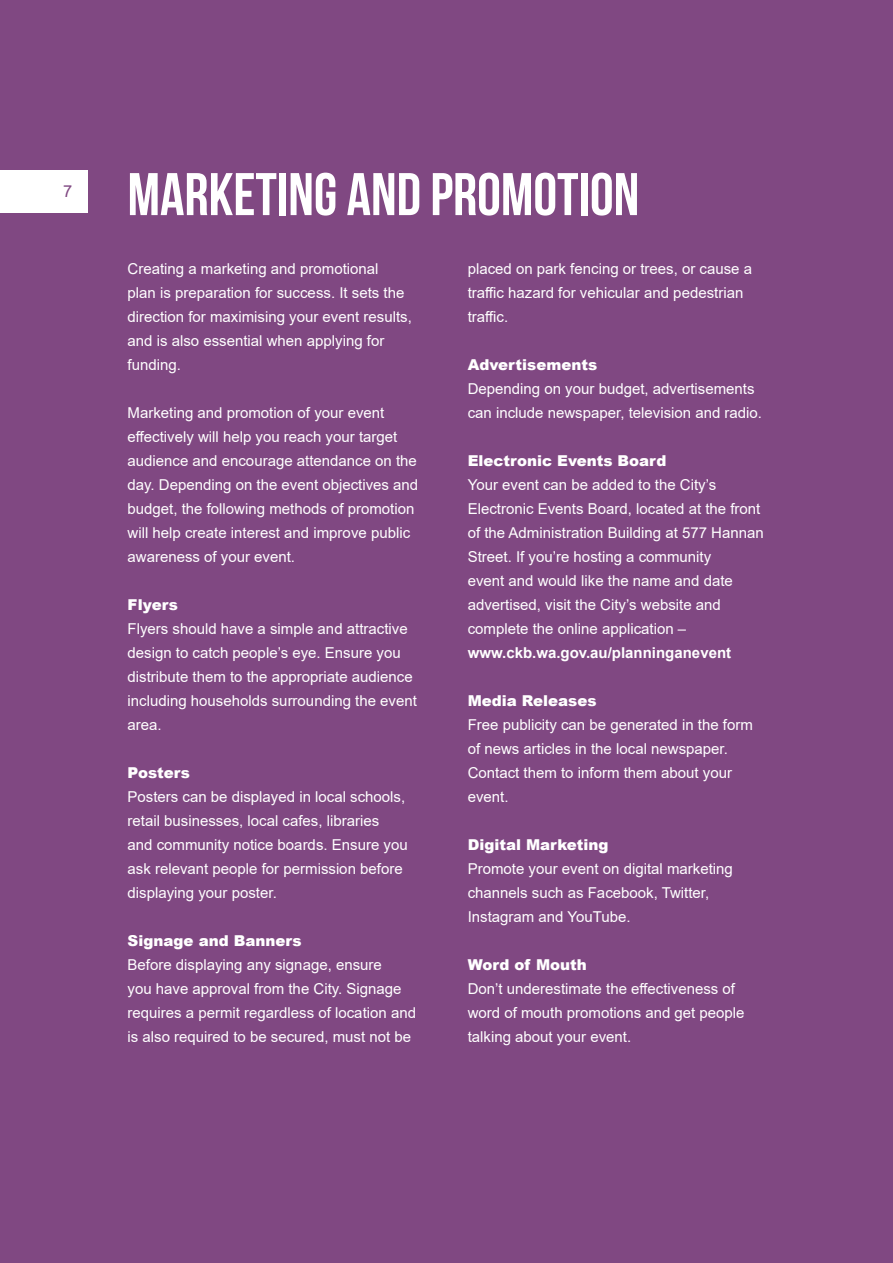
<style>
.page{position:relative;width:893px;height:1263px;background:#804882}
.page>*{position:absolute;margin:0;border:0;box-sizing:border-box;transform-origin:0 0}
.t1{font:60px "Bebas Neue";color:#fff}
.t2{font:16.5px "Arial";color:#804882}
.t3{font:15px/24px "Arial";color:#fff}
.t4{font:900 15px "Arial";color:#fff}
.s1{font-weight:700}
</style>
<div class="page">
<div style="left:0;top:170px;width:88px;height:43px;background:#fff"></div>
<p class="t2" style="left:63px;top:180px;width:11px">7</p>
<p class="t1" style="left:128px;top:161px;width:513px">MARKETING AND PROMOTION</p>
<p class="t3" style="left:128px;top:257px;width:286px">Creating a marketing and promotional<br>plan is preparation for success. It sets the direction for maximising your event results, and is also essential when applying for funding.</p>
<p class="t3" style="left:128px;top:401px;width:292px">Marketing and promotion of your event effectively will help you reach your target audience and encourage attendance on the day. Depending on the event objectives and budget, the following methods of promotion will help create interest and improve public awareness of your event.</p>
<p class="t4" style="left:128px;top:594px;width:52px">Flyers</p>
<p class="t3" style="left:128px;top:617px;width:291px">Flyers should have a simple and attractive design to catch people’s eye. Ensure you distribute them to the appropriate audience including households surrounding the event area.</p>
<p class="t4" style="left:128px;top:762px;width:64px">Posters</p>
<p class="t3" style="left:128px;top:785px;width:282px">Posters can be displayed in local schools, retail businesses, local cafes, libraries and community notice boards. Ensure you ask relevant people for permission before displaying your poster.</p>
<p class="t4" style="left:128px;top:930px;width:175px">Signage and Banners</p>
<p class="t3" style="left:128px;top:953px;width:290px">Before displaying any signage, ensure<br>you have approval from the City. Signage requires a permit regardless of location and is also required to be secured, must not be</p>
<p class="t3" style="left:468px;top:257px;width:286px">placed on park fencing or trees, or cause a traffic hazard for vehicular and pedestrian traffic.</p>
<p class="t4" style="left:468px;top:354px;width:131px">Advertisements</p>
<p class="t3" style="left:468px;top:377px;width:296px">Depending on your budget, advertisements can include newspaper, television and radio.</p>
<p class="t4" style="left:468px;top:450px;width:200px">Electronic Events Board</p>
<p class="t3" style="left:468px;top:473px;width:297px">Your event can be added to the City’s Electronic Events Board, located at the front of the Administration Building at 577 Hannan Street. If you’re hosting a community<br>event and would like the name and date advertised, visit the City’s website and complete the online application – <span class="s1">www.ckb.wa.gov.au/planninganevent</span></p>
<p class="t4" style="left:468px;top:690px;width:130px">Media Releases</p>
<p class="t3" style="left:468px;top:713px;width:287px">Free publicity can be generated in the form of news articles in the local newspaper.<br>Contact them to inform them about your event.</p>
<p class="t4" style="left:468px;top:834px;width:142px">Digital Marketing</p>
<p class="t3" style="left:468px;top:857px;width:267px">Promote your event on digital marketing channels such as Facebook, Twitter,<br>Instagram and YouTube.</p>
<p class="t4" style="left:468px;top:954px;width:121px">Word of Mouth</p>
<p class="t3" style="left:468px;top:977px;width:278px">Don’t underestimate the effectiveness of word of mouth promotions and get people talking about your event.</p>
</div>
